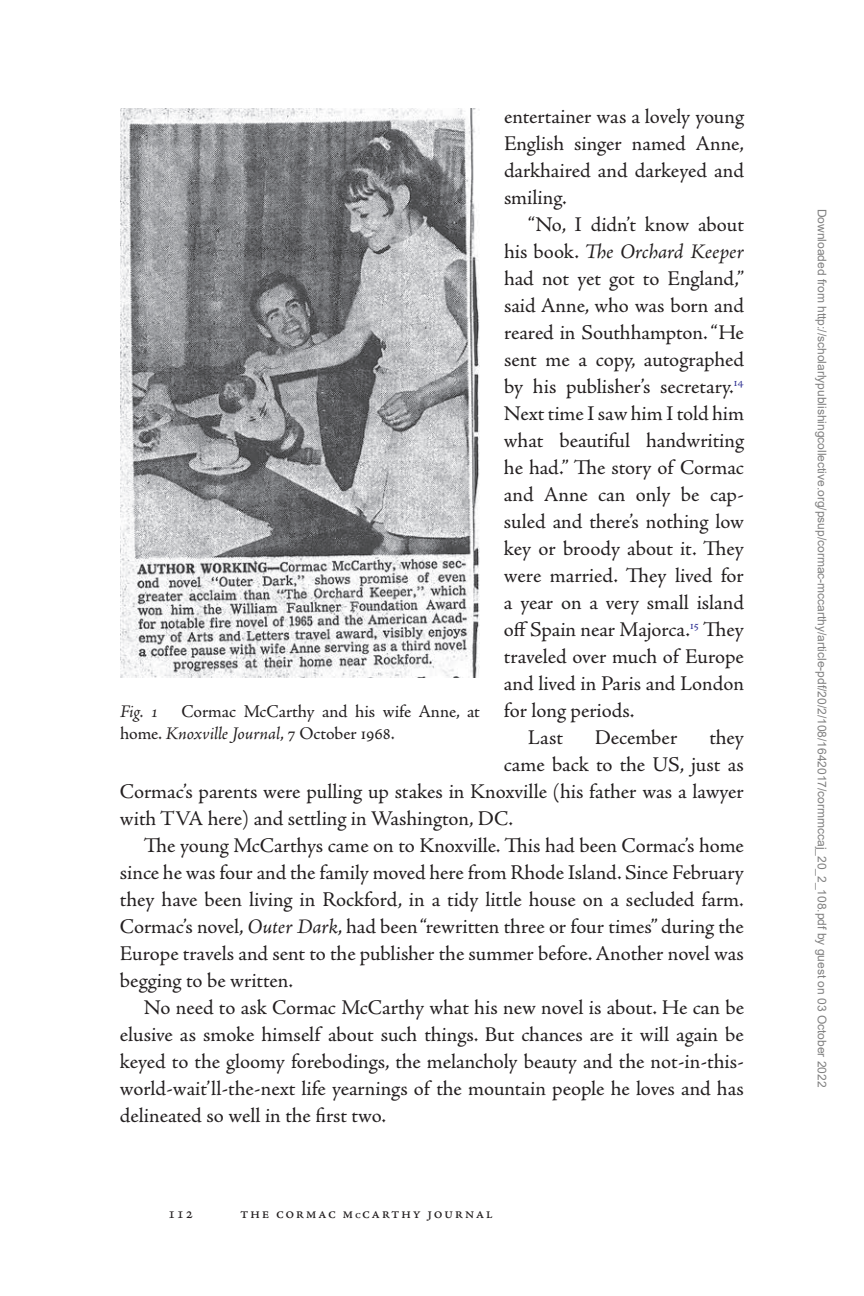
<style>
.page{position:relative;width:864px;height:1296px;background:#fff}
.page>*{position:absolute;margin:0;border:0;box-sizing:border-box;transform-origin:0 0}
.t1{font:21px/27px "Adobe Jenson Pro";letter-spacing:-.005em;color:#231f20;text-align:justify}
.t2{font:italic 21px "Adobe Jenson Pro";letter-spacing:-.005em;color:#231f20}
.t3{font:18px/22px "Adobe Jenson Pro";color:#231f20}
.t4{font:italic 18px "Adobe Jenson Pro";color:#231f20}
.t5{font:16px "Adobe Jenson Pro";letter-spacing:.1em;color:#231f20}
.t6{font:12px "Arial";color:#808080}
.s1{font-style:normal}
.s2{font-style:italic}
.s3{font-size:12px}
</style>
<div class="page">
<img style="left:120px;top:108px;width:360px;height:570px">
<p class="t1" style="left:504px;top:103px;width:242px">entertainer was a lovely young English singer named Anne, darkhaired and darkeyed and smiling.</p>
<p class="t1" style="left:528px;top:211px;width:217px">“No, I didn’t know about</p>
<p class="t2" style="left:504px;top:240px;width:241px"><span class="s1">his book.</span> The Orchard Keeper</p>
<p class="t1" style="left:504px;top:265px;width:241px">had not yet got to England,”</p>
<p class="t1" style="left:504px;top:292px;width:241px">said Anne, who was born and</p>
<p class="t1" style="left:504px;top:319px;width:242px">reared in Southhampton. “He</p>
<p class="t1" style="left:504px;top:346px;width:242px">sent me a copy, autographed</p>
<p class="t1" style="left:504px;top:373px;width:242px">by his publisher’s secretary.<sup>14</sup></p>
<p class="t1" style="left:504px;top:400px;width:242px">Next time I saw him I told him</p>
<p class="t1" style="left:504px;top:427px;width:242px">what beautiful handwriting</p>
<p class="t1" style="left:504px;top:454px;width:241px">he had.” The story of Cormac</p>
<p class="t1" style="left:504px;top:481px;width:242px">and Anne can only be cap-</p>
<p class="t1" style="left:504px;top:508px;width:242px">suled and there’s nothing low</p>
<p class="t1" style="left:504px;top:535px;width:241px">key or broody about it. They</p>
<p class="t1" style="left:504px;top:562px;width:241px">were married. They lived for</p>
<p class="t1" style="left:504px;top:589px;width:241px">a year on a very small island</p>
<p class="t1" style="left:504px;top:616px;width:242px">off Spain near Majorca.<sup>15</sup> They</p>
<p class="t1" style="left:504px;top:643px;width:241px">traveled over much of Europe</p>
<p class="t1" style="left:504px;top:670px;width:241px">and lived in Paris and London</p>
<p class="t1" style="left:504px;top:697px;width:132px">for long periods.</p>
<p class="t1" style="left:528px;top:724px;width:37px">Last</p>
<p class="t1" style="left:595px;top:724px;width:84px">December</p>
<p class="t1" style="left:709px;top:724px;width:36px">they</p>
<p class="t1" style="left:504px;top:751px;width:241px">came back to the US, just as</p>
<p class="t1" style="left:120px;top:778px;width:626px">Cormac’s parents were pulling up stakes in Knoxville (his father was a lawyer</p>
<p class="t1" style="left:120px;top:805px;width:395px">with TVA here) and settling in Washington, DC.</p>
<p class="t1" style="left:144px;top:832px;width:601px">The young McCarthys came on to Knoxville. This had been Cormac’s home</p>
<p class="t1" style="left:120px;top:859px;width:626px">since he was four and the family moved here from Rhode Island. Since February</p>
<p class="t1" style="left:120px;top:886px;width:625px">they have been living in Rockford, in a tidy little house on a secluded farm.</p>
<p class="t1" style="left:120px;top:914px;width:625px">Cormac’s novel, <span class="s2">Outer Dark</span>, had been “rewritten three or four times” during the</p>
<p class="t1" style="left:120px;top:941px;width:626px">Europe travels and sent to the publisher the summer before. Another novel was</p>
<p class="t1" style="left:120px;top:968px;width:175px">begging to be written.</p>
<p class="t1" style="left:144px;top:995px;width:602px">No need to ask Cormac McCarthy what his new novel is about. He can be</p>
<p class="t1" style="left:120px;top:1022px;width:626px">elusive as smoke himself about such things. But chances are it will again be</p>
<p class="t1" style="left:120px;top:1049px;width:626px">keyed to the gloomy forebodings, the melancholy beauty and the not-in-this-</p>
<p class="t1" style="left:120px;top:1076px;width:625px">world-wait’ll-the-next life yearnings of the mountain people he loves and has</p>
<p class="t1" style="left:120px;top:1103px;width:268px">delineated so well in the first two.</p>
<p class="t3" style="left:120px;top:700px;width:361px;text-indent:61px">Cormac McCarthy and his wife Anne, at home. <span class="s2">Knoxville Journal</span>, 7 October 1968.</p>
<p class="t4" style="left:120px;top:701px;width:39px">Fig. 1</p>
<p class="t5" style="left:168px;top:1203px;width:27px">112</p>
<p class="t5" style="left:240px;top:1203px;width:49px">THE CORMA</p>
<p class="t5" style="left:328px;top:1203px;width:117px">C M<span class="s3">c</span>CARTHY JOURNAL</p>
<p class="t6" style="left:827px;top:209px;width:880px;rotate:90deg">Downloaded from http://scholarlypublishingcollective.org/psup/cormac-mccarthy/article-pdf/20/2/108/1642017/cormmccaj_20_2_108.pdf by guest on 03 October 2022</p>
</div>
